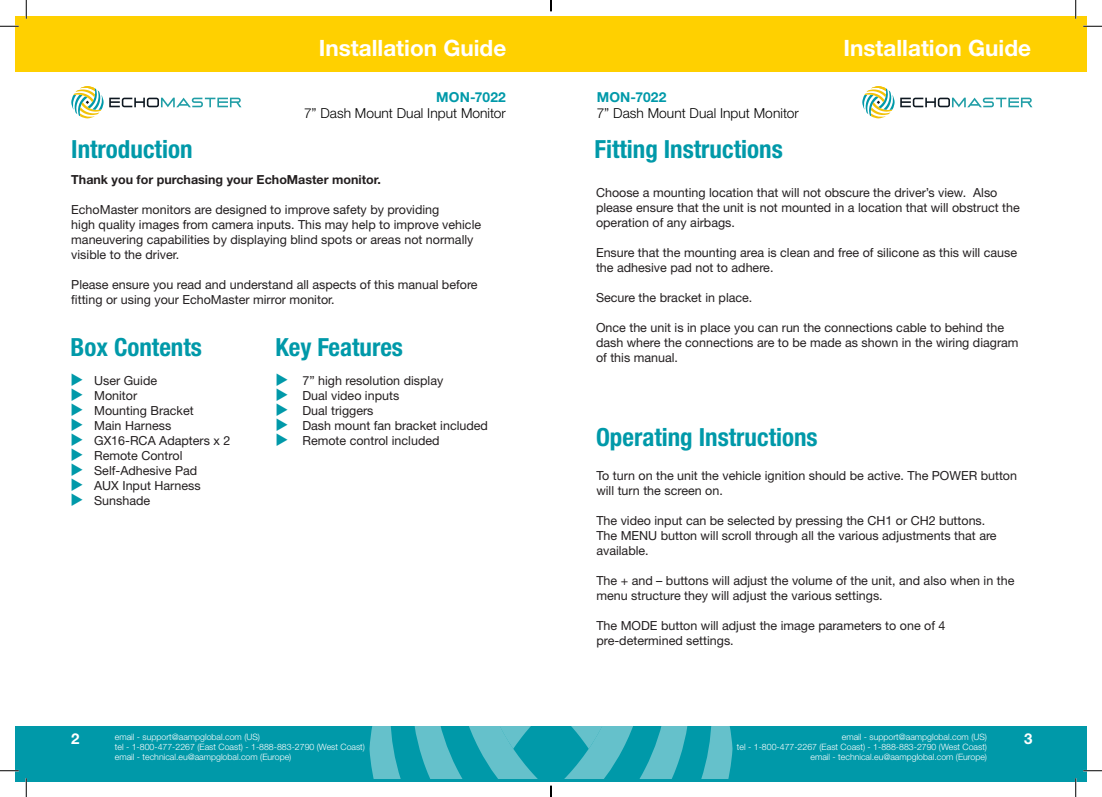
<style>
.page{position:relative;width:1102px;height:797px;background:#fff}
.page>*{position:absolute;margin:0;border:0;box-sizing:border-box;transform-origin:0 0}
.t1{font:700 condensed 25px "Helvetica Neue LT Std";color:#0099a9}
.t2{font:700 22.5px "Helvetica Neue LT Std";color:#fff}
.t3{font:700 15px "Helvetica Neue LT Std";color:#fff}
.Body_Copy{font:300 13.75px/16.5px "Helvetica Neue LT Std";letter-spacing:.005em;color:#000;text-align:right}
.t4{font:12.5px/15px "Helvetica Neue LT Std";color:#231f20}
.t5{font:700 12.5px "Helvetica Neue LT Std";color:#231f20}
.t6{font:300 8.75px/10px "Helvetica Neue LT Std";color:#fff;text-align:right}
.s1{font-weight:700;color:#0099a9}
.s2{color:#0099a9}
</style>
<div class="page">
<div style="left:538px;top:725px;width:548px;height:56px;background:#0099a9"></div>
<div style="left:533px;top:16px;width:553px;height:55px;background:#ffd000"></div>
<svg style="left:900px;top:98px;width:132px;height:9px"></svg>
<svg style="left:862px;top:86px;width:32px;height:32px"></svg>
<div style="left:16px;top:725px;width:535px;height:56px;background:#0099a9"></div>
<div style="left:16px;top:16px;width:559px;height:55px;background:#ffd000"></div>
<svg style="left:71px;top:86px;width:170px;height:32px"></svg>
<svg style="left:369px;top:725px;width:363px;height:53px"></svg>
<svg style="left:0;top:25px;width:19px;height:2px"></svg>
<svg style="left:1083px;top:25px;width:18px;height:2px"></svg>
<svg style="left:0;top:770px;width:19px;height:1px"></svg>
<svg style="left:1083px;top:770px;width:18px;height:1px"></svg>
<svg style="left:25px;top:0;width:2px;height:19px"></svg>
<svg style="left:25px;top:778px;width:2px;height:19px"></svg>
<svg style="left:1074px;top:0;width:2px;height:19px"></svg>
<svg style="left:1074px;top:778px;width:2px;height:19px"></svg>
<svg style="left:550px;top:785px;width:1px;height:12px"></svg>
<p class="t1" style="left:71px;top:134px;width:123px">Introduction</p>
<h2 class="t2" style="left:319px;top:34px;width:189px">Installation Guide</h2>
<p class="Body_Copy" style="left:304px;top:88px;width:203px"><span class="s1">MON-7022<br></span>7” Dash Mount Dual Input Monitor</p>
<p class="Body_Copy" style="left:596px;top:88px;width:203px;text-align:left"><span class="s1">MON-7022<br></span>7” Dash Mount Dual Input Monitor</p>
<p class="t1" style="left:594px;top:134px;width:190px">Fitting Instructions</p>
<h2 class="t2" style="left:843px;top:34px;width:189px">Installation Guide</h2>
<p class="t5" style="left:71px;top:172px;width:311px">Thank you for purchasing your EchoMaster monitor.</p>
<p class="t4" style="left:71px;top:202px;width:369px">EchoMaster monitors are designed to improve safety by providing</p>
<p class="t4" style="left:71px;top:217px;width:411px">high quality images from camera inputs. This may help to improve vehicle maneuvering capabilities by displaying blind spots or areas not normally</p>
<p class="t4" style="left:71px;top:247px;width:109px">visible to the driver.</p>
<p class="t4" style="left:71px;top:277px;width:408px">Please ensure you read and understand all aspects of this manual before fitting or using your EchoMaster mirror monitor.</p>
<p class="t1" style="left:71px;top:332px;width:133px">Box Contents</p>
<p class="t1" style="left:275px;top:332px;width:129px">Key Features</p>
<p class="t4" style="left:275px;top:373px;width:169px"><span class="s2">◆</span> 7” high resolution display</p>
<p class="t4" style="left:275px;top:388px;width:125px"><span class="s2">◆</span> Dual video inputs</p>
<p class="t4" style="left:275px;top:403px;width:100px"><span class="s2">◆</span> Dual triggers</p>
<p class="t4" style="left:275px;top:418px;width:214px"><span class="s2">◆</span> Dash mount fan bracket included</p>
<p class="t4" style="left:275px;top:433px;width:166px"><span class="s2">◆</span> Remote control included</p>
<p class="t4" style="left:71px;top:373px;width:88px"><span class="s2">◆</span> User Guide</p>
<p class="t4" style="left:71px;top:388px;width:68px"><span class="s2">◆</span> Monitor</p>
<p class="t4" style="left:71px;top:403px;width:125px"><span class="s2">◆</span> Mounting Bracket</p>
<p class="t4" style="left:71px;top:418px;width:102px"><span class="s2">◆</span> Main Harness</p>
<p class="t4" style="left:71px;top:433px;width:161px"><span class="s2">◆</span> GX16-RCA Adapters x 2</p>
<p class="t4" style="left:71px;top:448px;width:113px"><span class="s2">◆</span> Remote Control</p>
<p class="t4" style="left:71px;top:463px;width:128px"><span class="s2">◆</span> Self-Adhesive Pad</p>
<p class="t4" style="left:71px;top:478px;width:132px"><span class="s2">◆</span> AUX Input Harness</p>
<p class="t4" style="left:71px;top:493px;width:81px"><span class="s2">◆</span> Sunshade</p>
<p class="t3" style="left:71px;top:729px;width:10px">2</p>
<p class="t6" style="left:115px;top:731px;width:251px;text-align:left">email - support@aampglobal.com (US)<br>tel - 1-800-477-2267 (East Coast) - 1-888-883-2790 (West Coast) email - technical.eu@aampglobal.com (Europe)</p>
<p class="t4" style="left:596px;top:185px;width:425px">Choose a mounting location that will not obscure the driver’s view. Also please ensure that the unit is not mounted in a location that will obstruct the operation of any airbags.</p>
<p class="t4" style="left:596px;top:245px;width:422px">Ensure that the mounting area is clean and free of silicone as this will cause the adhesive pad not to adhere.</p>
<p class="t4" style="left:596px;top:290px;width:158px">Secure the bracket in place.</p>
<p class="t4" style="left:596px;top:320px;width:424px">Once the unit is in place you can run the connections cable to behind the dash where the connections are to be made as shown in the wiring diagram of this manual.</p>
<p class="t1" style="left:596px;top:422px;width:223px">Operating Instructions</p>
<p class="t4" style="left:596px;top:468px;width:422px">To turn on the unit the vehicle ignition should be active. The POWER button will turn the screen on.</p>
<p class="t4" style="left:596px;top:513px;width:390px">The video input can be selected by pressing the CH1 or CH2 buttons.</p>
<p class="t4" style="left:596px;top:528px;width:402px">The MENU button will scroll through all the various adjustments that are</p>
<p class="t4" style="left:596px;top:543px;width:54px">available.</p>
<p class="t4" style="left:596px;top:573px;width:419px">The + and – buttons will adjust the volume of the unit, and also when in the menu structure they will adjust the various settings.</p>
<p class="t4" style="left:596px;top:618px;width:350px">The MODE button will adjust the image parameters to one of 4</p>
<p class="t4" style="left:596px;top:633px;width:139px">pre-determined settings.</p>
<p class="t6" style="left:737px;top:731px;width:251px">email - support@aampglobal.com (US)<br>tel - 1-800-477-2267 (East Coast) - 1-888-883-2790 (West Coast) email - technical.eu@aampglobal.com (Europe)</p>
<p class="t3" style="left:1024px;top:729px;width:10px">3</p>
</div>
